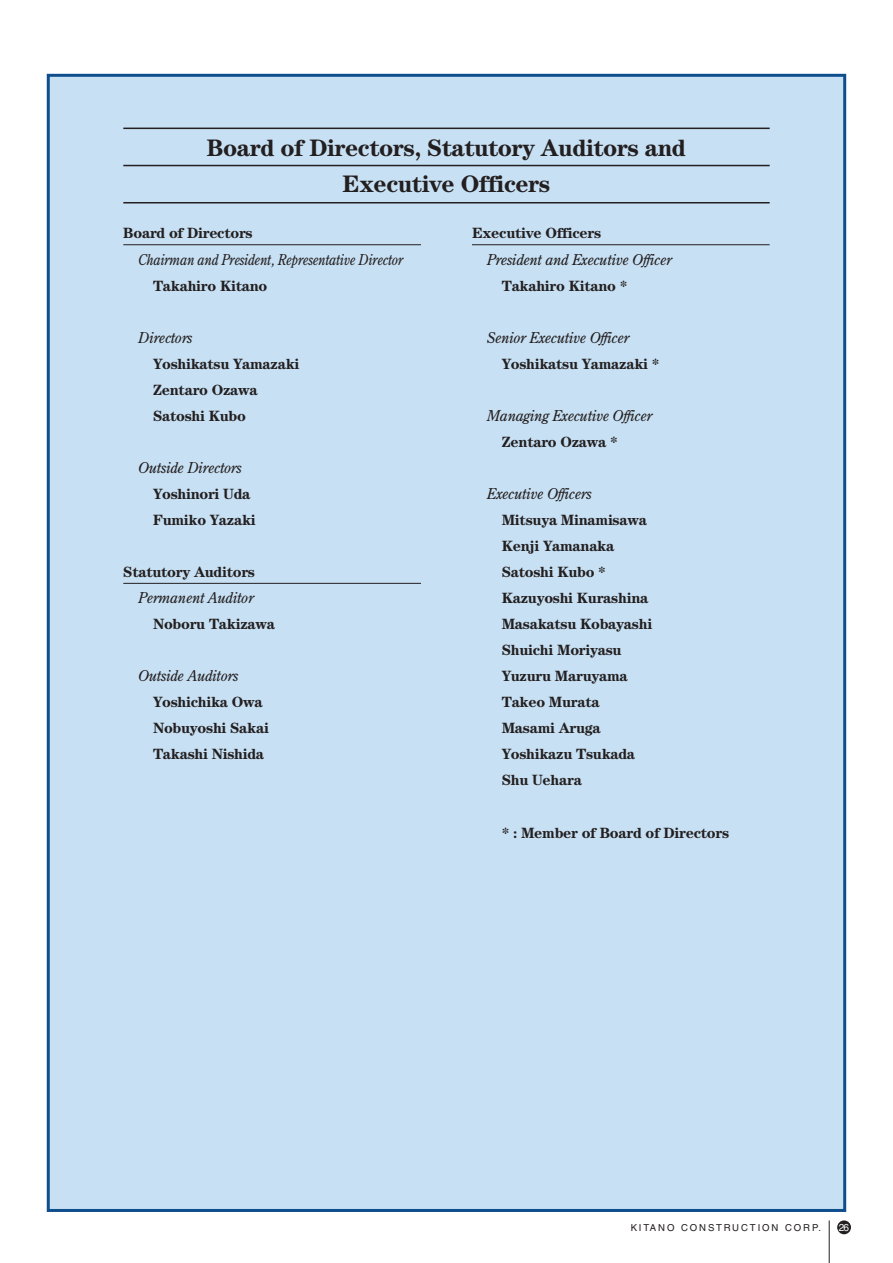
<style>
.page{position:relative;width:893px;height:1263px;background:#fff}
.page>*{position:absolute;margin:0;border:0;box-sizing:border-box;transform-origin:0 0}
.t1{font:700 23.85px/36.9px "Century Std";letter-spacing:-.02em;color:#231f20;text-align:center}
.t2{font:700 14.85px/26.1px "Century Std";letter-spacing:-.02em;color:#231f20}
.t3{font:italic 14.85px "Century Old Style Std";letter-spacing:-.02em;color:#231f20}
.t4{font:italic 14.85px "Century Old Style Std";letter-spacing:-.02em;color:#231f20;scale:.9 1}
.t5{font:10.05px "Helvetica LT Std";color:#fff}
.t6{font:9.6px "Helvetica LT Std";letter-spacing:.2em;color:#231f20}
</style>
<div class="page">
<div style="left:47px;top:74px;width:799px;height:1138px;background:#c7e0f3;border:3px solid #0f4e8c"></div>
<div style="left:837px;top:1220px;width:14px;height:14px;background:#231f20;border-radius:50%"></div>
<hr style="left:829px;top:1220px;width:1px;height:43px;background:#231f20">
<hr style="left:123px;top:128px;width:647px;height:1px;background:#231f20">
<hr style="left:123px;top:165px;width:647px;height:1px;background:#231f20">
<hr style="left:123px;top:202px;width:647px;height:1px;background:#231f20">
<hr style="left:123px;top:244px;width:298px;height:1px;background:#231f20">
<hr style="left:123px;top:583px;width:298px;height:1px;background:#231f20">
<hr style="left:472px;top:244px;width:298px;height:1px;background:#231f20">
<h1 class="t1" style="left:207px;top:129px;width:481px">Board of Directors, Statutory Auditors and<br>Executive Officers</h1>
<p class="t2" style="left:123px;top:220px;width:131px">Board of Directors</p>
<p class="t4" style="left:138px;top:250px;width:296px">Chairman and President, Representative Director</p>
<p class="t2" style="left:153px;top:272px;width:116px">Takahiro Kitano</p>
<p class="t2" style="left:472px;top:220px;width:131px">Executive Officers</p>
<p class="t3" style="left:487px;top:250px;width:187px">President and Executive Officer</p>
<p class="t2" style="left:502px;top:272px;width:127px">Takahiro Kitano *</p>
<p class="t3" style="left:138px;top:328px;width:56px">Directors</p>
<p class="t2" style="left:153px;top:350px;width:148px">Yoshikatsu Yamazaki<br>Zentaro Ozawa<br>Satoshi Kubo</p>
<p class="t3" style="left:138px;top:458px;width:105px">Outside Directors</p>
<p class="t2" style="left:153px;top:481px;width:104px">Yoshinori Uda<br>Fumiko Yazaki</p>
<p class="t2" style="left:123px;top:559px;width:133px">Statutory Auditors</p>
<p class="t3" style="left:138px;top:588px;width:117px">Permanent Auditor</p>
<p class="t2" style="left:153px;top:611px;width:123px">Noboru Takizawa</p>
<p class="t3" style="left:138px;top:667px;width:102px">Outside Auditors</p>
<p class="t2" style="left:153px;top:689px;width:117px">Yoshichika Owa<br>Nobuyoshi Sakai<br>Takashi Nishida</p>
<p class="t3" style="left:487px;top:328px;width:144px">Senior Executive Officer</p>
<p class="t2" style="left:502px;top:350px;width:159px">Yoshikatsu Yamazaki *</p>
<p class="t3" style="left:487px;top:406px;width:167px">Managing Executive Officer</p>
<p class="t2" style="left:502px;top:428px;width:118px">Zentaro Ozawa *</p>
<p class="t3" style="left:487px;top:484px;width:106px">Executive Officers</p>
<p class="t2" style="left:502px;top:507px;width:152px">Mitsuya Minamisawa<br>Kenji Yamanaka<br>Satoshi Kubo *<br>Kazuyoshi Kurashina<br>Masakatsu Kobayashi<br>Shuichi Moriyasu<br>Yuzuru Maruyama<br>Takeo Murata<br>Masami Aruga<br>Yoshikazu Tsukada<br>Shu Uehara</p>
<p class="t2" style="left:502px;top:819px;width:229px">* : Member of Board of Directors</p>
<p class="t6" style="left:631px;top:1221px;width:192px">KITANO CONSTRUCTION CORP.</p>
<p class="t5" style="left:839px;top:1221px;width:12px">26</p>
</div>
